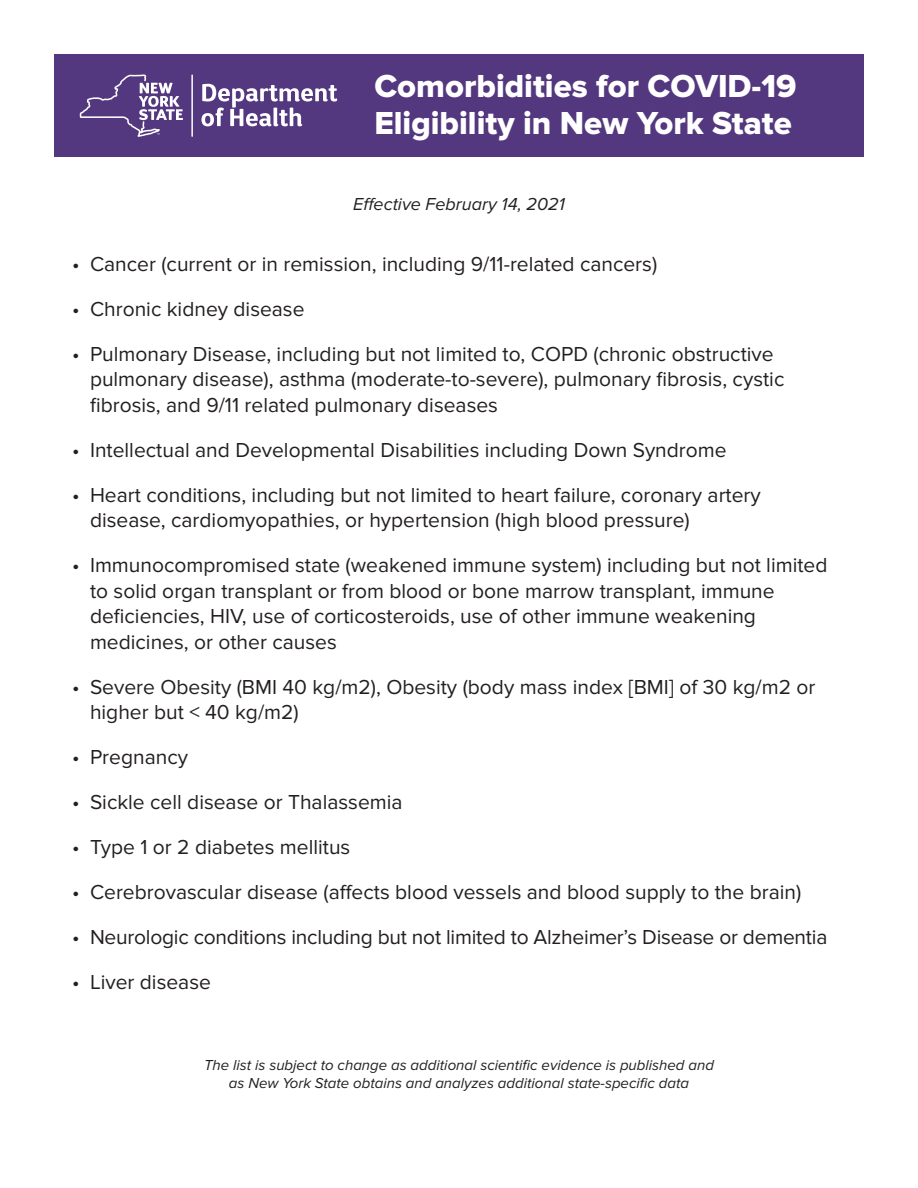
<style>
.page{position:relative;width:918px;height:1188px;background:#fff}
.page>*{position:absolute;margin:0;border:0;box-sizing:border-box;transform-origin:0 0}
.t1{font:33px/37.5px "Proxima Nova Extrabld";color:#fff}
.t2{font:21px/25.5px "Proxima Nova";color:#231f20}
.t3{font:italic 18px "Proxima Nova";color:#231f20}
.t4{font:italic 15px/18px "Proxima Nova";color:#231f20;text-align:center}
</style>
<div class="page">
<div style="left:54px;top:54px;width:810px;height:103px;background:#54387f"></div>
<hr style="left:191px;top:75px;width:2px;height:62px;background:#fff">
<svg style="left:201px;top:84px;width:136px;height:42px"></svg>
<svg style="left:80px;top:74px;width:103px;height:63px"></svg>
<p class="t1" style="left:374px;top:68px;width:424px">Comorbidities for COVID-19<br>Eligibility in New York State</p>
<p class="t3" style="left:353px;top:194px;width:213px">Effective February 14, 2021</p>
<p class="t2" style="left:72px;top:251px;width:587px">• Cancer (current or in remission, including 9/11-related cancers)</p>
<p class="t2" style="left:72px;top:296px;width:234px">• Chronic kidney disease</p>
<p class="t2" style="left:90px;top:341px;width:696px;text-indent:-18px">• Pulmonary Disease, including but not limited to, COPD (chronic obstructive pulmonary disease), asthma (moderate-to-severe), pulmonary fibrosis, cystic fibrosis, and 9/11 related pulmonary diseases</p>
<p class="t2" style="left:72px;top:437px;width:656px">• Intellectual and Developmental Disabilities including Down Syndrome</p>
<p class="t2" style="left:90px;top:482px;width:672px;text-indent:-18px">• Heart conditions, including but not limited to heart failure, coronary artery disease, cardiomyopathies, or hypertension (high blood pressure)</p>
<p class="t2" style="left:90px;top:553px;width:739px;text-indent:-18px">• Immunocompromised state (weakened immune system) including but not limited to solid organ transplant or from blood or bone marrow transplant, immune deficiencies, HIV, use of corticosteroids, use of other immune weakening medicines, or other causes</p>
<p class="t2" style="left:90px;top:674px;width:727px;text-indent:-18px">• Severe Obesity (BMI 40 kg/m2), Obesity (body mass index [BMI] of 30 kg/m2 or higher but &lt; 40 kg/m2)</p>
<p class="t2" style="left:72px;top:745px;width:118px">• Pregnancy</p>
<p class="t2" style="left:72px;top:790px;width:332px">• Sickle cell disease or Thalassemia</p>
<p class="t2" style="left:72px;top:835px;width:280px">• Type 1 or 2 diabetes mellitus</p>
<p class="t2" style="left:72px;top:880px;width:731px">• Cerebrovascular disease (affects blood vessels and blood supply to the brain)</p>
<p class="t2" style="left:72px;top:925px;width:757px">• Neurologic conditions including but not limited to Alzheimer’s Disease or dementia</p>
<p class="t2" style="left:72px;top:970px;width:140px">• Liver disease</p>
<p class="t4" style="left:204px;top:1057px;width:511px">The list is subject to change as additional scientific evidence is published and as New York State obtains and analyzes additional state-specific data</p>
</div>
